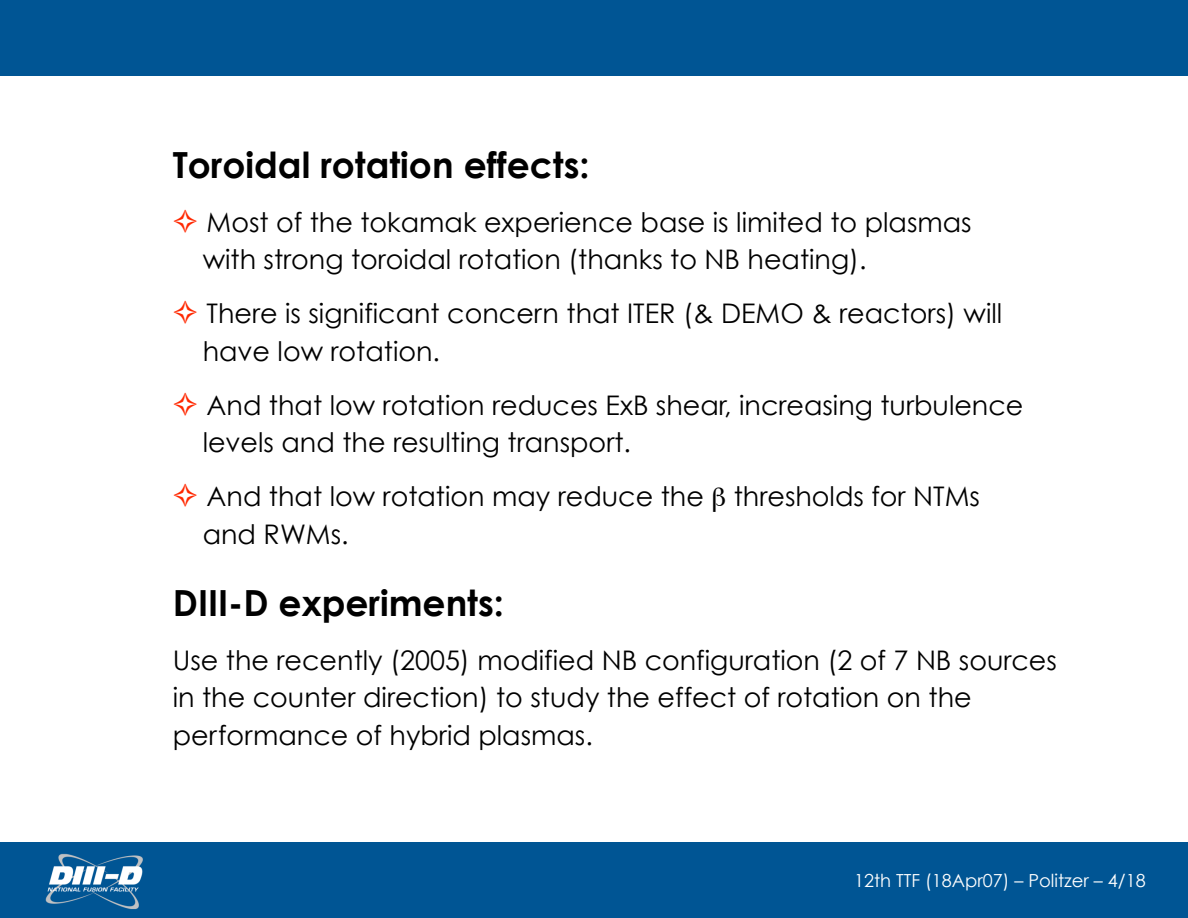
<style>
.page{position:relative;width:1188px;height:918px;background:#fff}
.page>*{position:absolute;margin:0;border:0;box-sizing:border-box;transform-origin:0 0}
.t1{font:700 36px "Century Gothic";color:#000}
.t2{font:27px/37.5px "Century Gothic";color:#000}
.t3{font:18px "Century Gothic";color:#fff}
.s1{color:#ff2800}
</style>
<div class="page">
<div style="left:0;top:842px;width:1188px;height:76px;background:#005594"></div>
<img style="left:45px;top:853px;width:98px;height:57px">
<div style="left:0;top:0;width:1188px;height:76px;background:#005594"></div>
<p class="t1" style="left:173px;top:142px;width:418px">Toroidal rotation effects:</p>
<p class="t2" style="left:203px;top:203px;width:771px;text-indent:-30px"><span class="s1">✧</span> Most of the tokamak experience base is limited to plasmas with strong toroidal rotation (thanks to NB heating).</p>
<p class="t2" style="left:203px;top:294px;width:801px;text-indent:-30px"><span class="s1">✧</span> There is significant concern that ITER (&amp; DEMO &amp; reactors) will have low rotation.</p>
<p class="t2" style="left:203px;top:386px;width:822px;text-indent:-30px"><span class="s1">✧</span> And that low rotation reduces ExB shear, increasing turbulence levels and the resulting transport.</p>
<p class="t2" style="left:203px;top:477px;width:779px;text-indent:-30px"><span class="s1">✧</span> And that low rotation may reduce the thresholds for NTMs and RWMs.</p>
<p class="t1" style="left:173px;top:580px;width:333px">DIII-D experiments:</p>
<p class="t2" style="left:173px;top:641px;width:886px">Use the recently (2005) modified NB configuration (2 of 7 NB sources in the counter direction) to study the effect of rotation on the performance of hybrid plasmas.</p>
<p class="t3" style="left:854px;top:870px;width:293px">12th TTF (18Apr07) – Politzer – 4/18</p>
</div>
